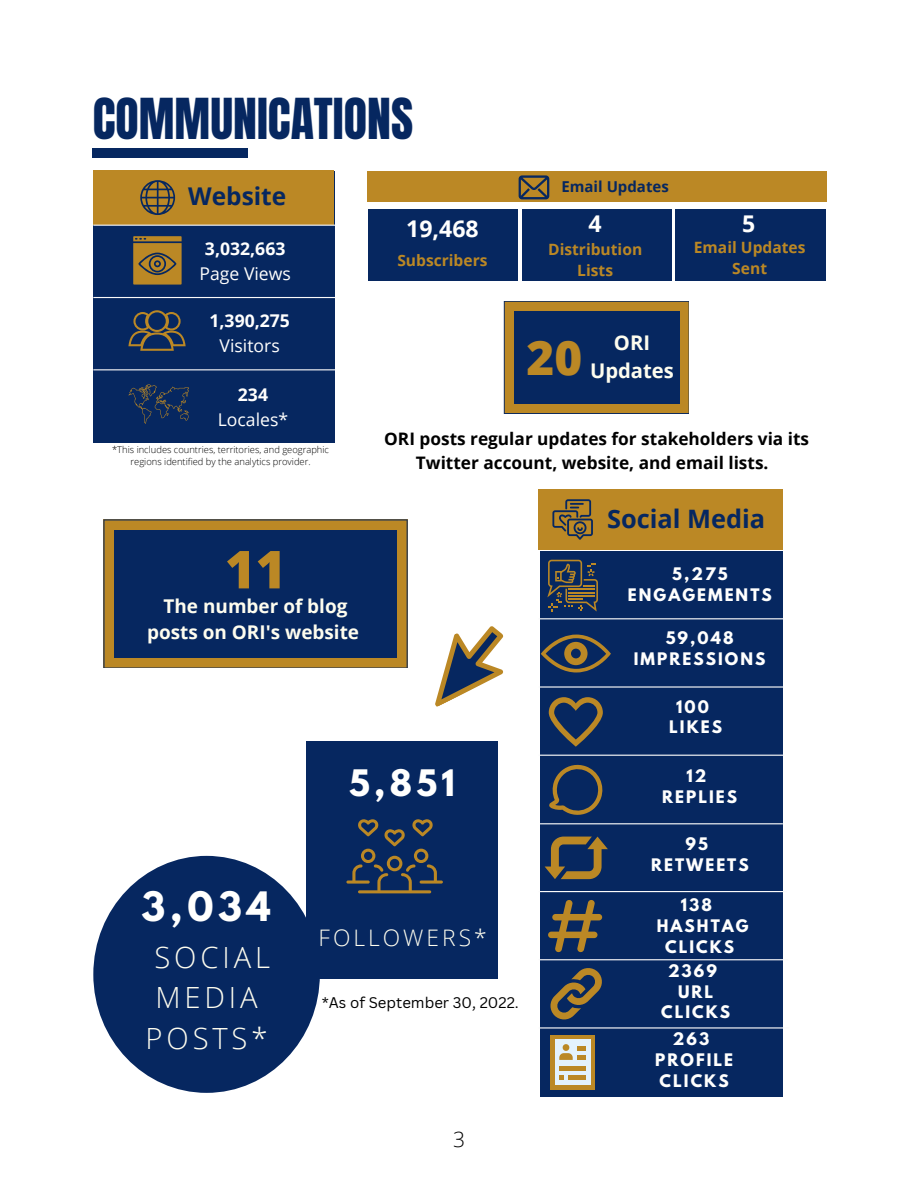
<style>
.page{position:relative;width:918px;height:1188px;background:#fff}
.page>*{position:absolute;margin:0;border:0;box-sizing:border-box;transform-origin:0 0}
.t1{font:800 52.35px "Open Sans";color:#bb8825}
.t2{font:48px "Anton";color:#062760}
.t3{font:800 47.55px "Open Sans";color:#bb8825}
.t4{font:700 35.85px "League Spartan";color:#fffffe}
.t5{font:700 32.4px "League Spartan";color:#fffffe}
.t6{font:300 29.25px/40.5px "Open Sans";letter-spacing:.135em;color:#fefdef;text-align:center}
.t7{font:700 25.35px "Open Sans";color:#062760}
.t8{font:700 24.45px "Open Sans";color:#062760}
.t9{font:700 23.1px "Open Sans";color:#fffffe}
.t10{font:300 22.8px "Open Sans";letter-spacing:.135em;color:#fefdef}
.t11{font:300 21px "Open Sans";color:#000}
.t12{font:700 20.25px/28.2px "Open Sans";color:#fefdef;text-align:center}
.t13{font:700 18.9px/25.8px "Open Sans";color:#fefdef;text-align:center}
.t14{font:17.55px "Open Sans";color:#fffffe}
.t15{font:700 17.55px "Open Sans";color:#fffffe}
.t16{font:700 17.25px/23.7px "Open Sans";color:#000;text-align:center}
.t17{font:700 15.6px/21.1px "Open Sans";color:#bb8825;text-align:center}
.t18{font:700 15.3px/20.7px "League Spartan";letter-spacing:.135em;color:#fffffe;text-align:center}
.t19{font:15px "Canva Sans";color:#000}
.t20{font:700 15px "Open Sans";color:#062760}
.t21{font:300 9.45px/12.5px "Open Sans";color:#000;text-align:center}
</style>
<div class="page">
<div style="left:93px;top:148px;width:155px;height:9px;background:#062760"></div>
<div style="left:306px;top:741px;width:192px;height:238px;background:#062760"></div>
<svg style="left:346px;top:819px;width:97px;height:74px"></svg>
<div style="left:93px;top:856px;width:227px;height:237px;background:#062760;border-radius:50%"></div>
<svg style="left:435px;top:626px;width:68px;height:81px"></svg>
<div style="left:368px;top:209px;width:150px;height:72px;background:#062760"></div>
<div style="left:367px;top:172px;width:459px;height:30px;background:#bb8825"></div>
<svg style="left:519px;top:175px;width:30px;height:24px"></svg>
<div style="left:675px;top:209px;width:151px;height:72px;background:#062760"></div>
<div style="left:522px;top:209px;width:150px;height:72px;background:#062760"></div>
<svg style="left:103px;top:519px;width:305px;height:149px;fill:#bb8825"></svg>
<div style="left:115px;top:531px;width:281px;height:126px;background:#062760"></div>
<div style="left:540px;top:551px;width:243px;height:69px;background:#062760"></div>
<div style="left:540px;top:756px;width:243px;height:68px;background:#062760"></div>
<svg style="left:549px;top:764px;width:54px;height:51px"></svg>
<div style="left:540px;top:688px;width:243px;height:68px;background:#062760"></div>
<svg style="left:549px;top:697px;width:54px;height:50px"></svg>
<div style="left:540px;top:620px;width:243px;height:68px;background:#062760"></div>
<svg style="left:547px;top:560px;width:51px;height:52px"></svg>
<svg style="left:541px;top:635px;width:70px;height:37px"></svg>
<div style="left:540px;top:824px;width:243px;height:68px;background:#062760"></div>
<div style="left:540px;top:960px;width:243px;height:68px;background:#062760"></div>
<div style="left:540px;top:1028px;width:243px;height:68px;background:#062760"></div>
<div style="left:540px;top:892px;width:243px;height:68px;background:#062760"></div>
<svg style="left:545px;top:837px;width:63px;height:42px"></svg>
<svg style="left:550px;top:968px;width:52px;height:52px"></svg>
<svg style="left:548px;top:900px;width:54px;height:53px"></svg>
<div style="left:550px;top:1035px;width:45px;height:54px;background:#bb8825"></div>
<div style="left:555px;top:1040px;width:36px;height:45px;background:#e3f2fd"></div>
<hr style="left:568px;top:1076px;width:18px;height:4px;background:#bb8825">
<svg style="left:559px;top:1076px;width:5px;height:4px"></svg>
<hr style="left:559px;top:1067px;width:27px;height:4px;background:#bb8825">
<div style="left:577px;top:1055px;width:9px;height:5px;background:#bb8825"></div>
<div style="left:577px;top:1046px;width:9px;height:5px;background:#bb8825"></div>
<svg style="left:559px;top:1044px;width:14px;height:16px"></svg>
<hr style="left:538px;top:618px;width:246px;height:1px;background:#fafafa">
<hr style="left:538px;top:686px;width:246px;height:2px;background:#fafafa">
<hr style="left:538px;top:755px;width:247px;height:1px;background:#fafafa">
<hr style="left:540px;top:823px;width:243px;height:1px;background:#fafafa">
<hr style="left:538px;top:891px;width:249px;height:1px;background:#fafafa">
<hr style="left:538px;top:959px;width:250px;height:1px;background:#fafafa">
<hr style="left:538px;top:1027px;width:251px;height:2px;background:#fafafa">
<div style="left:538px;top:490px;width:244px;height:59px;background:#bb8825"></div>
<svg style="left:504px;top:301px;width:185px;height:113px"></svg>
<div style="left:514px;top:311px;width:165px;height:93px;background:#062760"></div>
<div style="left:93px;top:172px;width:242px;height:271px;background:#062760"></div>
<svg style="left:128px;top:384px;width:61px;height:40px"></svg>
<svg style="left:128px;top:310px;width:58px;height:41px"></svg>
<svg style="left:133px;top:236px;width:49px;height:49px"></svg>
<div style="left:93px;top:170px;width:241px;height:55px;background:#bb8825"></div>
<svg style="left:140px;top:180px;width:35px;height:35px"></svg>
<hr style="left:93px;top:369px;width:242px;height:1px;background:#fafafa">
<hr style="left:93px;top:297px;width:242px;height:1px;background:#fafafa">
<hr style="left:93px;top:225px;width:242px;height:1px;background:#fafafa">
<svg style="left:552px;top:499px;width:41px;height:41px"></svg>
<h2 class="t2" style="left:93px;top:84px;width:322px">COMMUNICATIONS</h2>
<h3 class="t8" style="left:188px;top:179px;width:100px">Website</h3>
<p class="t20" style="left:561px;top:176px;width:109px">Email Updates</p>
<p class="t15" style="left:205px;top:237px;width:82px">3,032,663</p>
<p class="t14" style="left:200px;top:261px;width:93px">Page Views</p>
<p class="t15" style="left:210px;top:308px;width:82px">1,390,275</p>
<p class="t14" style="left:220px;top:333px;width:62px">Visitors</p>
<p class="t15" style="left:238px;top:382px;width:32px">234</p>
<p class="t14" style="left:218px;top:407px;width:72px">Locales*</p>
<p class="t21" style="left:112px;top:443px;width:218px">*This includes countries, territories, and geographic regions identified by the analytics provider.</p>
<h1 class="t1" style="left:225px;top:533px;width:63px">11</h1>
<p class="t13" style="left:147px;top:592px;width:214px">The number of blog posts on ORI's website</p>
<h3 class="t9" style="left:406px;top:212px;width:74px">19,468</h3>
<h3 class="t9" style="left:589px;top:208px;width:15px">4</h3>
<h3 class="t9" style="left:742px;top:208px;width:15px">5</h3>
<p class="t17" style="left:397px;top:250px;width:92px">Subscribers</p>
<p class="t17" style="left:548px;top:238px;width:96px">Distribution<br>Lists</p>
<p class="t17" style="left:694px;top:236px;width:113px">Email Updates<br>Sent</p>
<h3 class="t3" style="left:527px;top:324px;width:57px">20</h3>
<h3 class="t12" style="left:590px;top:328px;width:85px">ORI<br>Updates</h3>
<p class="t16" style="left:384px;top:427px;width:426px">ORI posts regular updates for stakeholders via its<br>Twitter account, website, and email lists.</p>
<h3 class="t7" style="left:607px;top:501px;width:160px">Social Media</h3>
<p class="t18" style="left:628px;top:565px;width:145px">5,275<br>ENGAGEMENTS</p>
<p class="t18" style="left:634px;top:630px;width:133px">59,048<br>IMPRESSIONS</p>
<p class="t18" style="left:669px;top:698px;width:54px">100<br>LIKES</p>
<h3 class="t4" style="left:141px;top:888px;width:131px">3,034</h3>
<h3 class="t6" style="left:146px;top:936px;width:126px">SOCIAL<br>MEDIA<br>POSTS*</h3>
<h3 class="t5" style="left:349px;top:767px;width:107px">5,851</h3>
<h3 class="t10" style="left:319px;top:922px;width:170px">FOLLOWERS*</h3>
<p class="t19" style="left:322px;top:992px;width:199px">*As of September 30, 2022.</p>
<h3 class="t11" style="left:453px;top:1125px;width:13px">3</h3>
<p class="t18" style="left:662px;top:767px;width:76px">12<br>REPLIES</p>
<p class="t18" style="left:651px;top:836px;width:99px">95<br>RETWEETS</p>
<p class="t18" style="left:681px;top:897px;width:33px">138</p>
<p class="t18" style="left:657px;top:917px;width:93px">HASHTAG</p>
<p class="t18" style="left:665px;top:938px;width:71px">CLICKS</p>
<p class="t18" style="left:661px;top:962px;width:71px">2369<br>URL<br>CLICKS</p>
<p class="t18" style="left:655px;top:1031px;width:79px">263<br>PROFILE<br>CLICKS</p>
</div>
